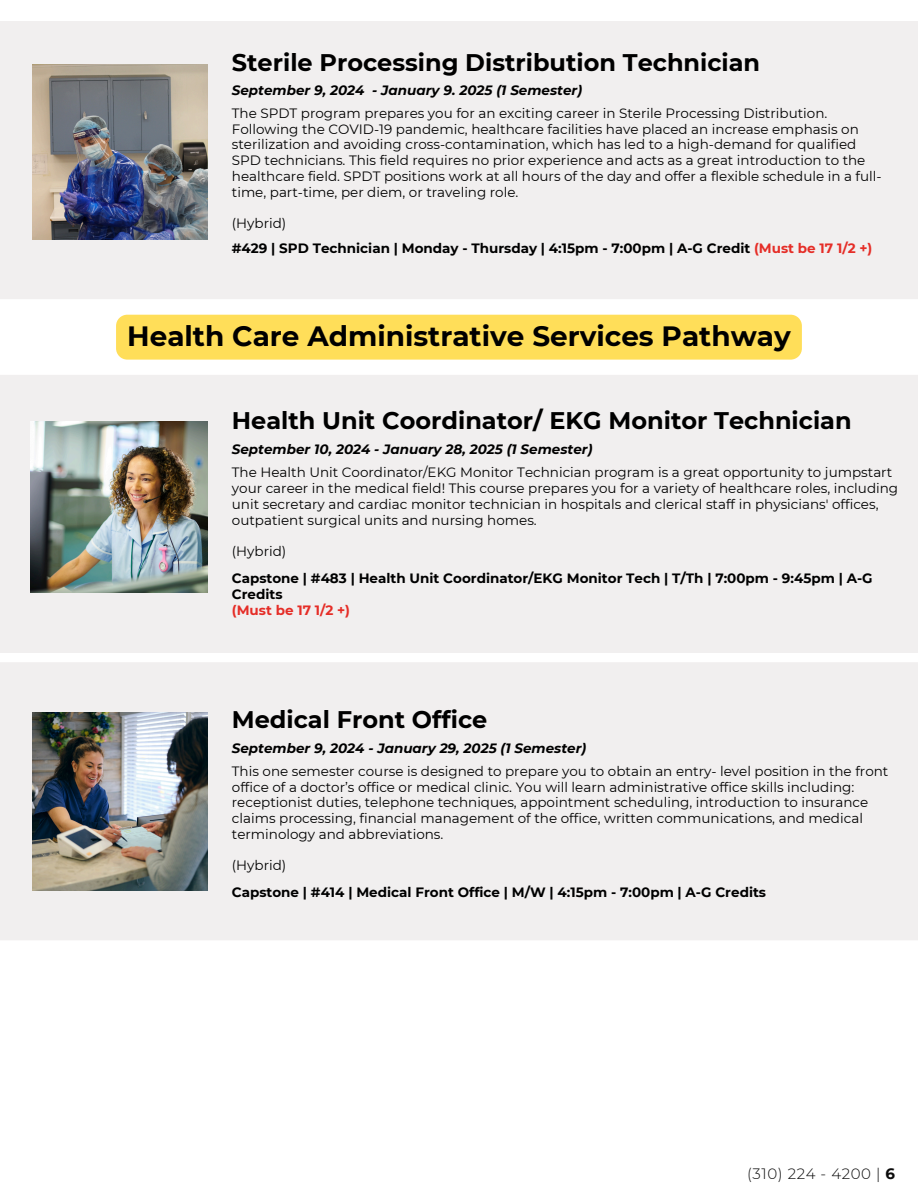
<style>
.page{position:relative;width:918px;height:1188px;background:#fff}
.page>*{position:absolute;margin:0;border:0;box-sizing:border-box;transform-origin:0 0}
.t1{font:700 27.9px "Montserrat";color:#000}
.t2{font:700 24px "Montserrat";color:#000}
.t3{font:300 15px "Montserrat";letter-spacing:.04em;color:#0b0b0b}
.t4{font:13.5px/15.8px "Montserrat";color:#000}
.t5{font:700 13.5px/15.8px "Montserrat";color:#000}
.t6{font:italic 700 13.5px "Montserrat";color:#000}
.s1{color:#e52d27}
.s2{font-weight:700}
</style>
<div class="page">
<div style="left:0;top:21px;width:918px;height:278px;background:#f1efef"></div>
<img style="left:32px;top:64px;width:176px;height:176px">
<div style="left:0;top:662px;width:918px;height:278px;background:#f1efef"></div>
<img style="left:32px;top:712px;width:176px;height:178px">
<div style="left:0;top:375px;width:918px;height:278px;background:#f1efef"></div>
<img style="left:30px;top:421px;width:177px;height:171px">
<div style="left:116px;top:315px;width:686px;height:45px;background:#ffde59"></div>
<h2 class="t2" style="left:232px;top:48px;width:530px">Sterile Processing Distribution Technician</h2>
<h3 class="t6" style="left:232px;top:82px;width:352px">September 9, 2024 - January 9. 2025 (1 Semester)</h3>
<p class="t4" style="left:232px;top:105px;width:651px">The SPDT program prepares you for an exciting career in Sterile Processing Distribution.<br>Following the COVID-19 pandemic, healthcare facilities have placed an increase emphasis on sterilization and avoiding cross-contamination, which has led to a high-demand for qualified SPD technicians. This field requires no prior experience and acts as a great introduction to the healthcare field. SPDT positions work at all hours of the day and offer a flexible schedule in a full&shy;time, part-time, per diem, or traveling role.</p>
<p class="t4" style="left:232px;top:215px;width:56px">(Hybrid)</p>
<h3 class="t5" style="left:232px;top:240px;width:642px">#429 | SPD Technician | Monday - Thursday | 4:15pm - 7:00pm | A-G Credit <span class="s1">(Must be 17 1/2 +)</span></h3>
<p class="t1" style="left:127px;top:319px;width:665px">Health Care Administrative Services Pathway</p>
<p class="t2" style="left:232px;top:406px;width:621px">Health Unit Coordinator/ EKG Monitor Technician</p>
<h3 class="t6" style="left:232px;top:441px;width:362px">September 10, 2024 - January 28, 2025 (1 Semester)</h3>
<h2 class="t4" style="left:232px;top:465px;width:668px">The Health Unit Coordinator/EKG Monitor Technician program is a great opportunity to jumpstart your career in the medical field! This course prepares you for a variety of healthcare roles, including unit secretary and cardiac monitor technician in hospitals and clerical staff in physicians' offices, outpatient surgical units and nursing homes.</h2>
<h3 class="t4" style="left:232px;top:544px;width:56px">(Hybrid)</h3>
<p class="t5" style="left:232px;top:571px;width:642px">Capstone | #483 | Health Unit Coordinator/EKG Monitor Tech | T/Th | 7:00pm - 9:45pm | A-G<br>Credits<br><span class="s1">(Must be 17 1/2 +)</span></p>
<p class="t2" style="left:232px;top:705px;width:257px">Medical Front Office</p>
<p class="t6" style="left:232px;top:739px;width:356px">September 9, 2024 - January 29, 2025 (1 Semester)</p>
<p class="t4" style="left:232px;top:763px;width:658px">This one semester course is designed to prepare you to obtain an entry- level position in the front office of a doctor’s office or medical clinic. You will learn administrative office skills including: receptionist duties, telephone techniques, appointment scheduling, introduction to insurance claims processing, financial management of the office, written communications, and medical terminology and abbreviations.</p>
<h2 class="t4" style="left:232px;top:858px;width:56px">(Hybrid)</h2>
<h3 class="t5" style="left:232px;top:885px;width:536px">Capstone | #414 | Medical Front Office | M/W | 4:15pm - 7:00pm | A-G Credits</h3>
<h1 class="t3" style="left:747px;top:1164px;width:150px">(310) 224 - 4200 | <span class="s2">6</span></h1>
</div>
